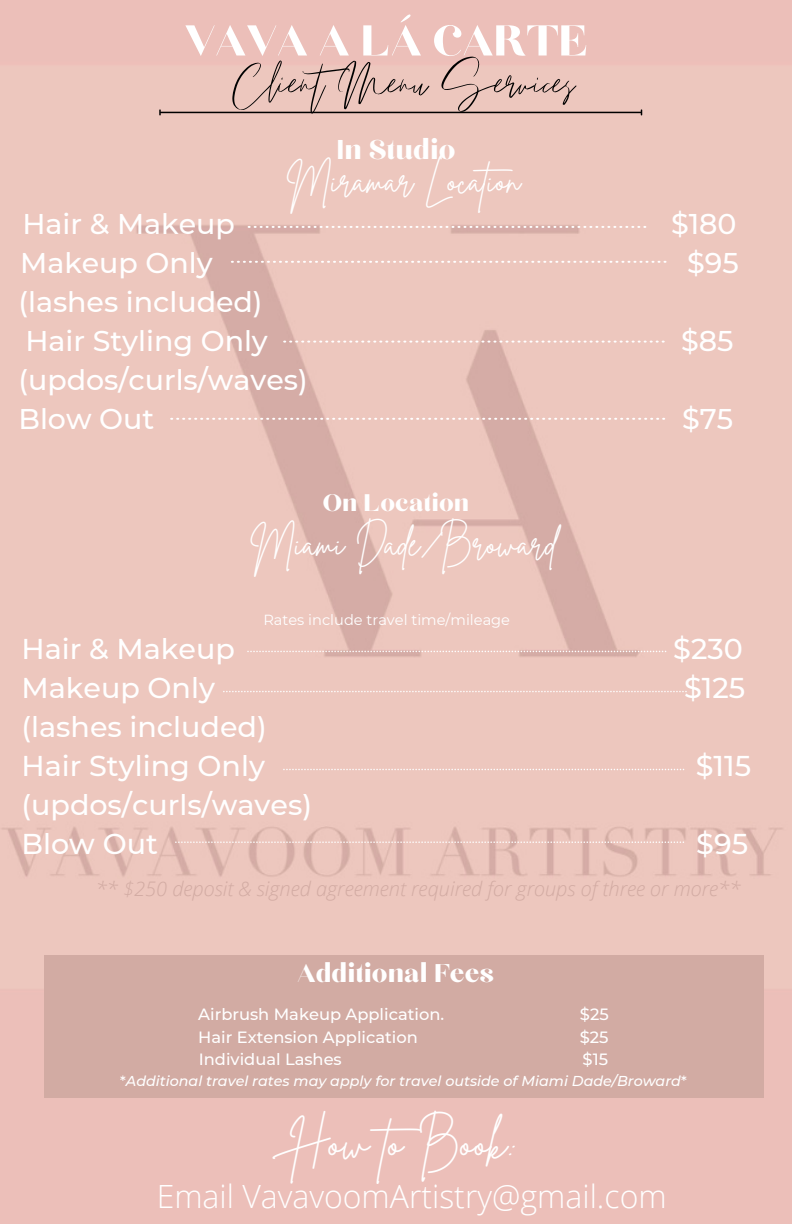
<style>
.page{position:relative;width:792px;height:1224px;background:#edc7be}
.page>*{position:absolute;margin:0;border:0;box-sizing:border-box;transform-origin:0 0}
.t1{font:70.8px "Emitha Script";color:#000}
.t2{font:53.8px "Chloe";color:#fff}
.t3{font:44.8px "Brittany Signature";color:#fff}
.t4{font:35.4px "Brittany Signature";color:#fff}
.t5{font:34px "Chloe";color:#fff}
.t6{font:300 32px "Open Sans";color:#fff}
.t7{font:32px "Chloe";color:#fff}
.t8{font:30px "Chloe";color:#fff}
.t9{font:500 28.6px "Montserrat";color:#fff}
.t10{font:500 28.4px "Montserrat";color:#fff}
.t11{font:italic 300 20px "Open Sans";color:#d2aba3}
.t12{font:500 16.2px "Montserrat";color:#fff}
.t13{font:14.6px "Montserrat";color:#fff}
.t14{font:italic 500 14.4px "Montserrat";color:#fff}
.s1{font-style:normal}
</style>
<div class="page">
<hr style="left:161px;top:112px;width:480px;height:1px;background:#000">
<svg style="left:159px;top:109px;width:2px;height:6px"></svg>
<svg style="left:248px;top:226px;width:398px;height:2px"></svg>
<svg style="left:231px;top:261px;width:436px;height:2px"></svg>
<svg style="left:283px;top:341px;width:382px;height:2px"></svg>
<svg style="left:170px;top:418px;width:495px;height:2px"></svg>
<svg style="left:247px;top:651px;width:419px;height:1px"></svg>
<svg style="left:223px;top:691px;width:464px;height:1px"></svg>
<svg style="left:283px;top:769px;width:401px;height:1px"></svg>
<svg style="left:175px;top:841px;width:509px;height:2px"></svg>
<div style="left:44px;top:955px;width:720px;height:143px;background:#d2aba3"></div>
<div style="left:330px;top:0;width:114px;height:155px;background:#edc7be"></div>
<p class="t2" style="left:185px;top:15px;width:406px">VAVA A LÁ CARTE</p>
<p class="t1" style="left:232px;top:45px;width:344px">ClientMenu Services</p>
<p class="t5" style="left:336px;top:133px;width:121px">In Studio</p>
<p class="t4" style="left:287px;top:158px;width:238px">Miramar Location</p>
<p class="t10" style="left:22px;top:207px;width:214px">Hair &amp; Makeup</p>
<p class="t10" style="left:671px;top:207px;width:67px">$180</p>
<p class="t10" style="left:20px;top:246px;width:194px">Makeup Only</p>
<p class="t10" style="left:687px;top:246px;width:53px">$95</p>
<p class="t10" style="left:18px;top:285px;width:246px">(lashes included)</p>
<p class="t10" style="left:25px;top:323px;width:244px">Hair Styling Only</p>
<p class="t10" style="left:681px;top:323px;width:54px">$85</p>
<p class="t10" style="left:18px;top:362px;width:291px">(updos/curls/waves)</p>
<p class="t10" style="left:18px;top:401px;width:137px">Blow Out</p>
<p class="t10" style="left:682px;top:401px;width:53px">$75</p>
<p class="t8" style="left:323px;top:489px;width:148px">On Location</p>
<p class="t4" style="left:250px;top:521px;width:308px">Miami Dade/Broward</p>
<p class="t13" style="left:263px;top:611px;width:248px">Rates include travel time/mileage</p>
<p class="t9" style="left:22px;top:632px;width:215px">Hair &amp; Makeup</p>
<p class="t9" style="left:673px;top:632px;width:71px">$230</p>
<p class="t9" style="left:22px;top:670px;width:195px">Makeup Only</p>
<p class="t9" style="left:684px;top:670px;width:63px">$125</p>
<p class="t9" style="left:22px;top:709px;width:247px">(lashes included)</p>
<p class="t9" style="left:22px;top:748px;width:245px">Hair Styling Only</p>
<p class="t9" style="left:696px;top:748px;width:57px">$115</p>
<p class="t9" style="left:22px;top:787px;width:292px">(updos/curls/waves)</p>
<p class="t9" style="left:22px;top:826px;width:138px">Blow Out</p>
<p class="t9" style="left:696px;top:826px;width:53px">$95</p>
<p class="t11" style="left:96px;top:874px;width:646px">** $250 deposit &amp; signed agreement required for groups of three or more**</p>
<p class="t7" style="left:298px;top:958px;width:198px">Additional Fees</p>
<p class="t12" style="left:198px;top:1005px;width:247px">Airbrush Makeup Application.</p>
<p class="t12" style="left:580px;top:1005px;width:30px">$25</p>
<p class="t12" style="left:198px;top:1027px;width:221px">Hair Extension Application</p>
<p class="t12" style="left:580px;top:1027px;width:30px">$25</p>
<p class="t12" style="left:199px;top:1050px;width:144px">Individual Lashes</p>
<p class="t12" style="left:583px;top:1050px;width:27px">$15</p>
<p class="t14" style="left:120px;top:1072px;width:568px"><span class="s1">*</span>Additional travel rates may apply for travel outside of Miami Dade/Broward<span class="s1">*</span></p>
<p class="t3" style="left:291px;top:1113px;width:228px">How to Book:</p>
<p class="t6" style="left:157px;top:1174px;width:511px">Email VavavoomArtistry@gmail.com</p>
</div>
